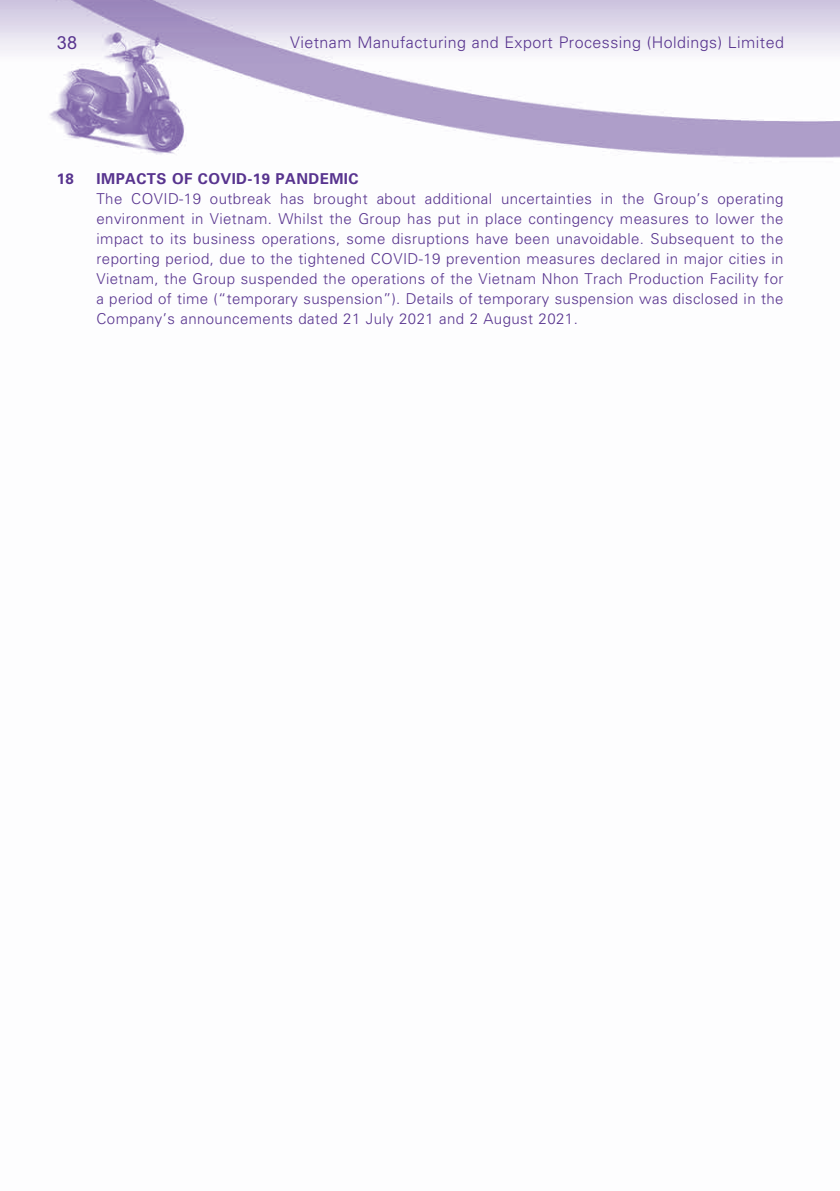
<style>
.page{position:relative;width:840px;height:1191px;background:#fff}
.page>*{position:absolute;margin:0;border:0;box-sizing:border-box;transform-origin:0 0}
.t1{font:700 18px "M Hei HK";color:#58348f}
.t2{font:300 16px "Univers LT Std";letter-spacing:.03em;color:#58348f}
.t3{font:300 15px/20px "Univers LT Std";letter-spacing:.03em;color:#58348f;text-align:justify}
.t4{font:700 15px "Univers LT Std";letter-spacing:.03em;color:#58348f}
</style>
<div class="page">
<img style="left:0;top:0;width:839px;height:158px">
<p class="t1" style="left:57px;top:29px;width:22px">38</p>
<p class="t2" style="left:290px;top:33px;width:495px">Vietnam Manufacturing and Export Processing (Holdings) Limited</p>
<p class="t4" style="left:57px;top:169px;width:19px">18</p>
<p class="t4" style="left:96px;top:169px;width:263px">IMPACTS OF COVID-19 PANDEMIC</p>
<p class="t3" style="left:96px;top:188px;width:688px">The COVID-19 outbreak has brought about additional uncertainties in the Group’s operating environment in Vietnam. Whilst the Group has put in place contingency measures to lower the impact to its business operations, some disruptions have been unavoidable. Subsequent to the reporting period, due to the tightened COVID-19 prevention measures declared in major cities in Vietnam, the Group suspended the operations of the Vietnam Nhon Trach Production Facility for a period of time (“temporary suspension”). Details of temporary suspension was disclosed in the Company’s announcements dated 21 July 2021 and 2 August 2021.</p>
</div>
